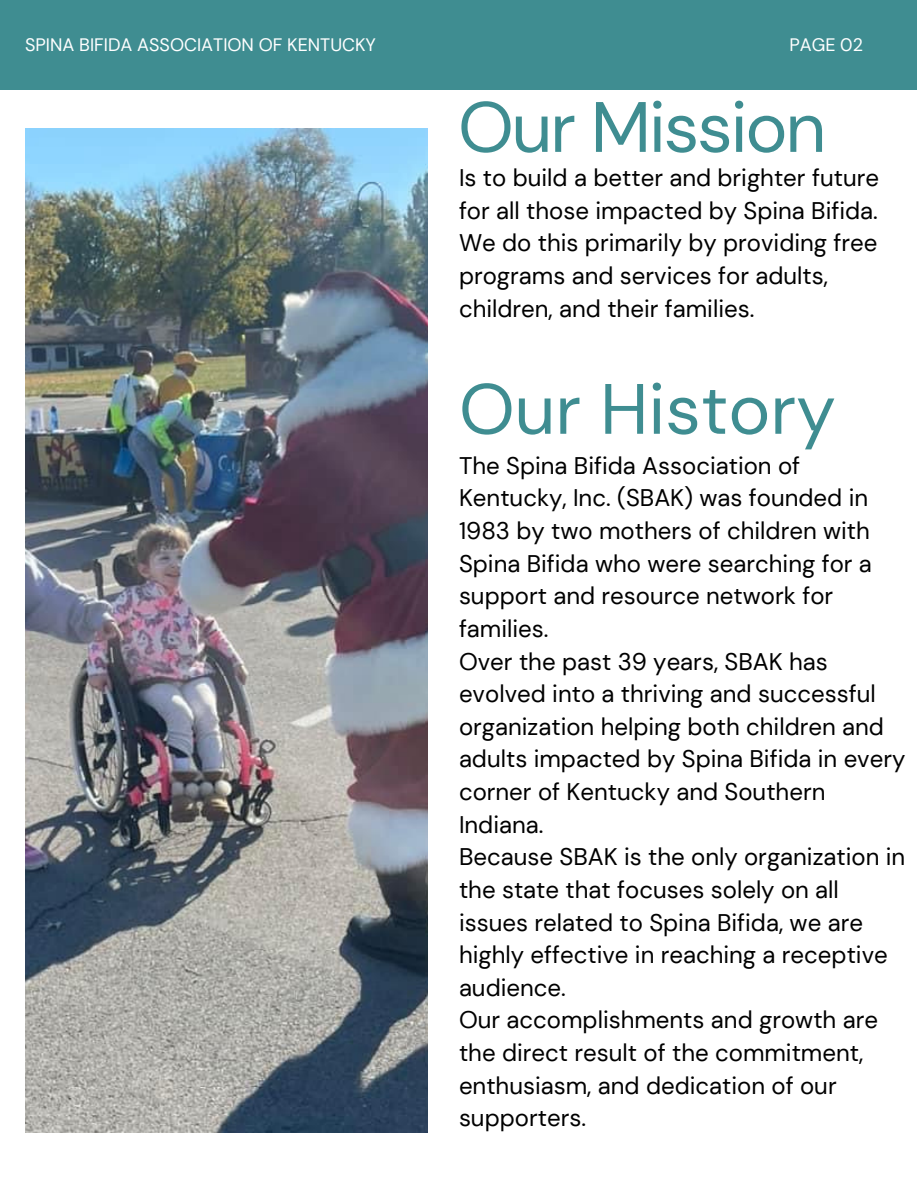
<style>
.page{position:relative;width:918px;height:1188px;background:#fff}
.page>*{position:absolute;margin:0;border:0;box-sizing:border-box;transform-origin:0 0}
.t1{font:71.1px "DM Sans";letter-spacing:-.015em;color:#3f8d91}
.t2{font:24px/32.7px "DM Sans";color:#000}
.t3{font:18px "DM Sans";color:#fff}
</style>
<div class="page">
<div style="left:0;top:0;width:917px;height:90px;background:#3f8d91"></div>
<img style="left:26px;top:128px;width:401px;height:1005px">
<p class="t3" style="left:25px;top:33px;width:352px">SPINA BIFIDA ASSOCIATION OF KENTUCKY</p>
<p class="t3" style="left:789px;top:33px;width:75px">PAGE 02</p>
<h1 class="t1" style="left:458px;top:81px;width:370px">Our Mission</h1>
<p class="t2" style="left:459px;top:162px;width:422px">Is to build a better and brighter future for all those impacted by Spina Bifida.<br>We do this primarily by providing free programs and services for adults, children, and their families.</p>
<h1 class="t1" style="left:459px;top:363px;width:378px">Our History</h1>
<p class="t2" style="left:459px;top:449px;width:448px">The Spina Bifida Association of<br>Kentucky, Inc. (SBAK) was founded in<br>1983 by two mothers of children with<br>Spina Bifida who were searching for a support and resource network for families.<br>Over the past 39 years, SBAK has evolved into a thriving and successful organization helping both children and adults impacted by Spina Bifida in every corner of Kentucky and Southern<br>Indiana.<br>Because SBAK is the only organization in the state that focuses solely on all issues related to Spina Bifida, we are highly effective in reaching a receptive audience.<br>Our accomplishments and growth are the direct result of the commitment, enthusiasm, and dedication of our supporters.</p>
</div>
